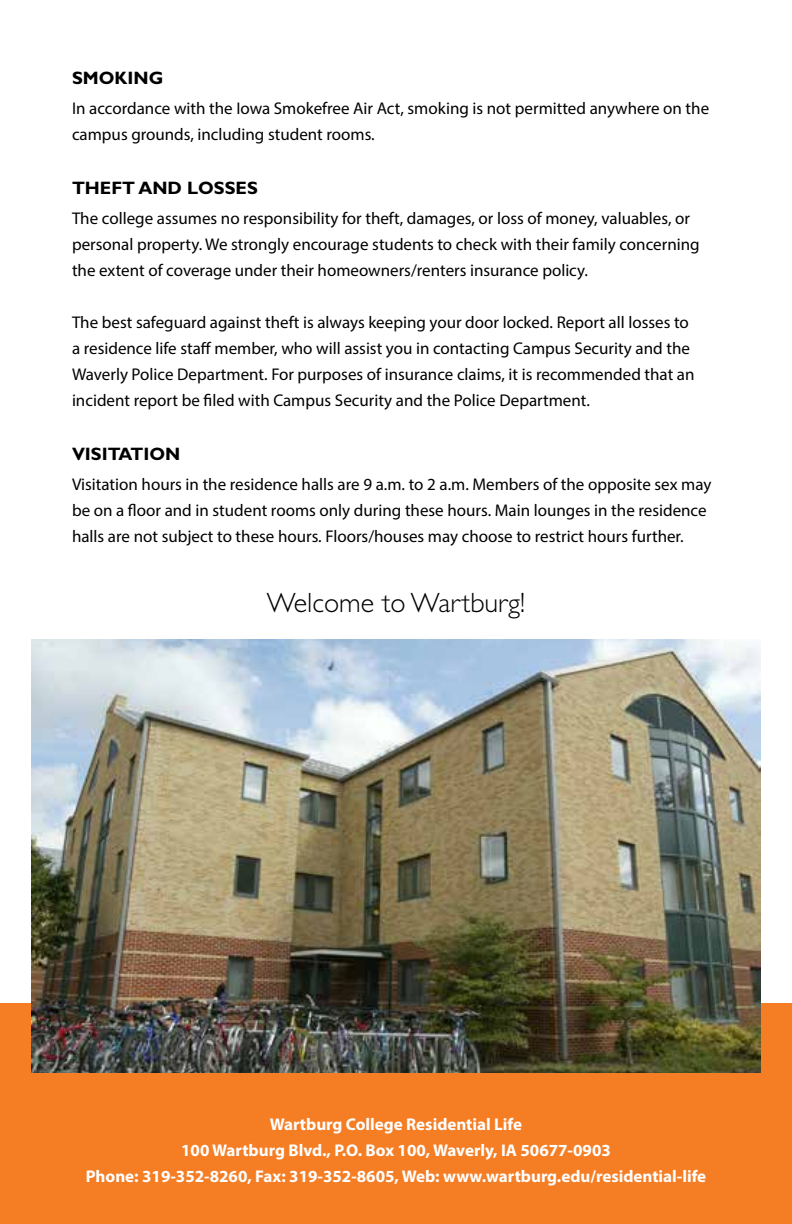
<style>
.page{position:relative;width:792px;height:1224px;background:#fff}
.page>*{position:absolute;margin:0;border:0;box-sizing:border-box;transform-origin:0 0}
.t1{font:300 28px "Gill Sans Std";color:#000}
.t2{font:700 18px "Gill Sans Std";color:#000}
.t3{font:17px/26px "Myriad Pro";color:#000}
.t4{font:700 17px/26px "Myriad Pro";color:#fff;text-align:center}
</style>
<div class="page">
<div style="left:0;top:1004px;width:792px;height:220px;background:#f57e25"></div>
<img style="left:32px;top:639px;width:728px;height:433px">
<p class="t2" style="left:72px;top:68px;width:93px">SMOKING</p>
<p class="t3" style="left:72px;top:95px;width:639px">In accordance with the Iowa Smokefree Air Act, smoking is not permitted anywhere on the campus grounds, including student rooms.</p>
<p class="t2" style="left:72px;top:178px;width:187px">THEFT AND LOSSES</p>
<p class="t3" style="left:72px;top:205px;width:629px">The college assumes no responsibility for theft, damages, or loss of money, valuables, or personal property. We strongly encourage students to check with their family concerning the extent of coverage under their homeowners/renters insurance policy.</p>
<p class="t3" style="left:72px;top:309px;width:624px">The best safeguard against theft is always keeping your door locked. Report all losses to a residence life staff member, who will assist you in contacting Campus Security and the Waverly Police Department. For purposes of insurance claims, it is recommended that an incident report be filed with Campus Security and the Police Department.</p>
<p class="t2" style="left:72px;top:444px;width:110px">VISITATION</p>
<p class="t3" style="left:72px;top:471px;width:641px">Visitation hours in the residence halls are 9 a.m. to 2 a.m. Members of the opposite sex may be on a floor and in student rooms only during these hours. Main lounges in the residence halls are not subject to these hours. Floors/houses may choose to restrict hours further.</p>
<h1 class="t1" style="left:267px;top:587px;width:260px">Welcome to Wartburg!</h1>
<p class="t4" style="left:86px;top:1111px;width:622px">Wartburg College Residential Life<br>100 Wartburg Blvd., P.O. Box 100, Waverly, IA 50677-0903<br>Phone: 319-352-8260, Fax: 319-352-8605, Web: www.wartburg.edu/residential-life</p>
</div>
